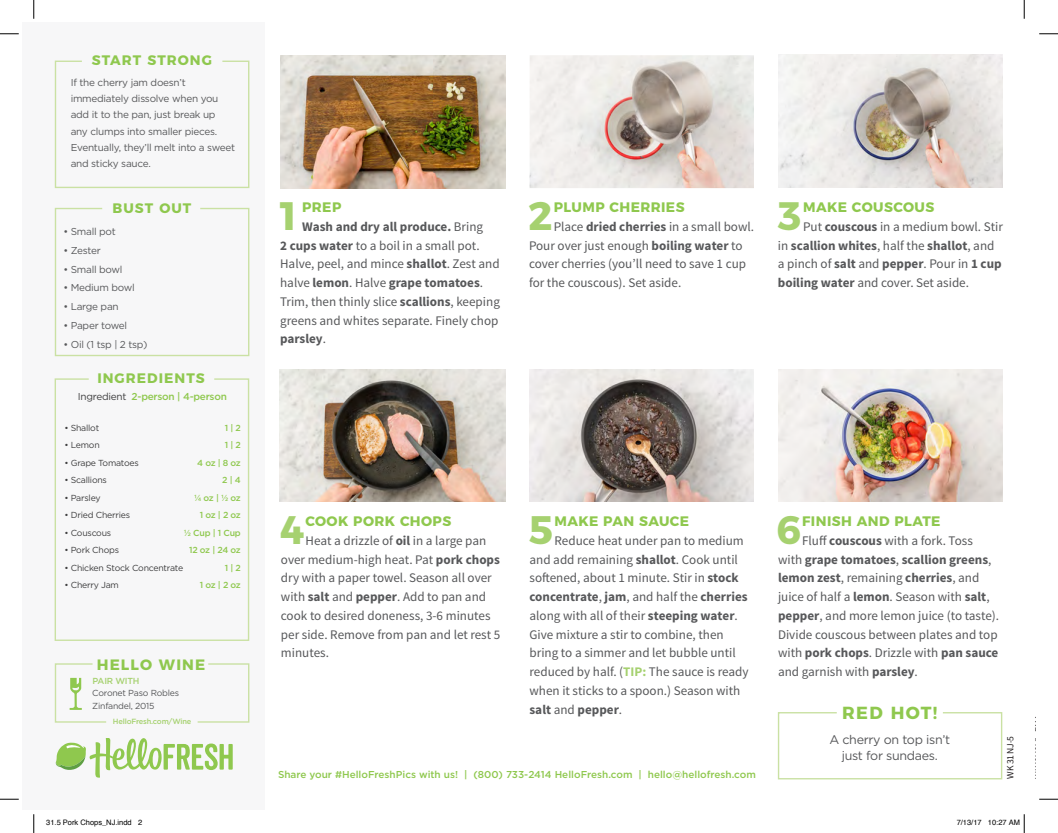
<style>
.page{position:relative;width:1058px;height:833px;background:#fff}
.page>*{position:absolute;margin:0;border:0;box-sizing:border-box;transform-origin:0 0}
.t1{font:700 39.62px "Montserrat";color:#a6d170}
.t2{font:700 17.5px "Montserrat";letter-spacing:.075em;color:#8fc84e}
.t3{font:700 15px "Montserrat";letter-spacing:.075em;color:#8fc84e}
.t4{font:700 13.75px "Montserrat";letter-spacing:.03em;color:#8fc84e}
.t5{font:700 13.75px "Montserrat";letter-spacing:.075em;color:#8fc84e}
.t6{font:13.12px/18.8px "Source Sans Pro";color:#57585a}
.t7{font:12.5px/16.8px "Gotham";letter-spacing:-.025em;color:#57585a;text-align:center}
.t8{font:10px/16.2px "Gotham";letter-spacing:-.025em;color:#57585a}
.t9{font:500 10px "Gotham";color:#8fc84e}
.t10{font:500 10px "Gotham";letter-spacing:-.025em;color:#8fc84e}
.t11{font:9.62px "Source Sans Pro";letter-spacing:-.025em;color:#231f20}
.t12{font:8.75px "Gotham";letter-spacing:-.025em;color:#3e3e3f}
.t13{font:500 8.75px/17.5px "Gotham";letter-spacing:-.045em;color:#8fc84e;text-align:right}
.t14{font:8.75px/12.5px "Gotham";letter-spacing:-.025em;color:#57585a}
.t15{font:500 8.75px "Gotham";letter-spacing:-.025em;color:#a6d170}
.t16{font:7.5px "Helvetica";color:#000}
.t17{font:500 7.5px "Gotham";letter-spacing:-.025em;color:#a6d170}
.s1{font-weight:400;color:#3e3e3f}
.s2{font-weight:700}
.s3{font-weight:700;color:#a6d170}
</style>
<div class="page">
<div style="left:23px;top:23px;width:242px;height:787px;background:#f7f7f8"></div>
<img style="left:281px;top:55px;width:224px;height:133px">
<img style="left:529px;top:55px;width:225px;height:133px">
<img style="left:529px;top:369px;width:224px;height:133px">
<img style="left:280px;top:369px;width:225px;height:133px">
<img style="left:778px;top:55px;width:224px;height:132px">
<img style="left:778px;top:369px;width:224px;height:133px">
<svg style="left:54px;top:207px;width:196px;height:150px"></svg>
<svg style="left:54px;top:378px;width:196px;height:263px"></svg>
<svg style="left:54px;top:60px;width:196px;height:128px"></svg>
<svg style="left:54px;top:663px;width:53px;height:60px"></svg>
<svg style="left:197px;top:663px;width:53px;height:60px"></svg>
<svg style="left:56px;top:738px;width:177px;height:39px"></svg>
<svg style="left:777px;top:712px;width:226px;height:68px"></svg>
<svg style="left:0;top:33px;width:19px;height:2px"></svg>
<svg style="left:1039px;top:33px;width:19px;height:2px"></svg>
<svg style="left:0;top:798px;width:19px;height:2px"></svg>
<svg style="left:1039px;top:798px;width:19px;height:2px"></svg>
<svg style="left:33px;top:0;width:2px;height:19px"></svg>
<svg style="left:33px;top:814px;width:2px;height:19px"></svg>
<svg style="left:1023px;top:0;width:2px;height:19px"></svg>
<svg style="left:1023px;top:814px;width:2px;height:19px"></svg>
<p class="t5" style="left:92px;top:49px;width:122px">START STRONG</p>
<p class="t8" style="left:71px;top:74px;width:166px">If the cherry jam doesn’t immediately dissolve when you add it to the pan, just break up any clumps into smaller pieces.<br>Eventually, they’ll melt into a sweet and sticky sauce.</p>
<p class="t4" style="left:112px;top:196px;width:80px">BUST OUT</p>
<p class="t8" style="left:63px;top:223px;width:54px">• Small pot</p>
<p class="t8" style="left:63px;top:242px;width:39px">• Zester</p>
<p class="t8" style="left:63px;top:261px;width:61px">• Small bowl</p>
<p class="t8" style="left:63px;top:279px;width:73px">• Medium bowl</p>
<p class="t8" style="left:63px;top:298px;width:57px">• Large pan</p>
<p class="t8" style="left:63px;top:317px;width:65px">• Paper towel</p>
<p class="t8" style="left:63px;top:336px;width:85px">• Oil (1 tsp | 2 tsp)</p>
<p class="t5" style="left:97px;top:366px;width:109px">INGREDIENTS</p>
<p class="t10" style="left:78px;top:390px;width:151px"><span class="s1">Ingredient</span> 2-person | 4-person</p>
<p class="t13" style="left:184px;top:419px;width:58px">1 | 2<br>1 | 2<br>4 oz | 8 oz<br>2 | 4<br>¼ oz | ½ oz<br>1 oz | 2 oz<br>½ Cup | 1 Cup<br>12 oz | 24 oz<br>1 | 2<br>1 oz | 2 oz</p>
<p class="t12" style="left:64px;top:422px;width:36px">• Shallot</p>
<p class="t12" style="left:64px;top:439px;width:37px">• Lemon</p>
<p class="t12" style="left:64px;top:457px;width:76px">• Grape Tomatoes</p>
<p class="t12" style="left:64px;top:474px;width:44px">• Scallions</p>
<p class="t12" style="left:64px;top:492px;width:38px">• Parsley</p>
<p class="t12" style="left:64px;top:509px;width:67px">• Dried Cherries</p>
<p class="t12" style="left:64px;top:527px;width:48px">• Couscous</p>
<p class="t12" style="left:64px;top:544px;width:56px">• Pork Chops</p>
<p class="t12" style="left:64px;top:562px;width:120px">• Chicken Stock Concentrate</p>
<p class="t12" style="left:64px;top:579px;width:56px">• Cherry Jam</p>
<p class="t3" style="left:97px;top:652px;width:110px">HELLO WINE</p>
<p class="t15" style="left:93px;top:675px;width:48px">PAIR WITH</p>
<p class="t17" style="left:113px;top:716px;width:80px">HelloFresh.com/Wine</p>
<p class="t14" style="left:92px;top:686px;width:88px">Coronet Paso Robles<br>Zinfandel, 2015</p>
<h1 class="t1" style="left:276px;top:183px;width:26px">1</h1>
<p class="t4" style="left:302px;top:196px;width:41px">PREP</p>
<p class="t6" style="left:280px;top:217px;width:221px;text-indent:22px"><span class="s2">Wash and dry all produce.</span> Bring<br><span class="s2">2 cups water</span> to a boil in a small pot.<br>Halve, peel, and mince <span class="s2">shallot</span>. Zest and halve <span class="s2">lemon</span>. Halve <span class="s2">grape tomatoes</span>.<br>Trim, then thinly slice <span class="s2">scallions</span>, keeping greens and whites separate. Finely chop <span class="s2">parsley</span>.</p>
<h1 class="t1" style="left:528px;top:183px;width:26px">2</h1>
<p class="t4" style="left:553px;top:196px;width:132px">PLUMP CHERRIES</p>
<p class="t6" style="left:529px;top:217px;width:226px;text-indent:25px">Place <span class="s2">dried cherries</span> in a small bowl.<br>Pour over just enough <span class="s2">boiling water</span> to cover cherries (you’ll need to save 1 cup for the couscous). Set aside.</p>
<h1 class="t1" style="left:777px;top:183px;width:24px">3</h1>
<p class="t4" style="left:803px;top:196px;width:133px">MAKE COUSCOUS</p>
<p class="t6" style="left:778px;top:217px;width:227px;text-indent:25px">Put <span class="s2">couscous</span> in a medium bowl. Stir in <span class="s2">scallion whites</span>, half the <span class="s2">shallot</span>, and a pinch of <span class="s2">salt</span> and <span class="s2">pepper</span>. Pour in <span class="s2">1 cup boiling water</span> and cover. Set aside.</p>
<h1 class="t1" style="left:280px;top:497px;width:26px">4</h1>
<p class="t4" style="left:305px;top:509px;width:147px">COOK PORK CHOPS</p>
<p class="t6" style="left:281px;top:531px;width:221px;text-indent:25px">Heat a drizzle of <span class="s2">oil</span> in a large pan over medium-high heat. Pat <span class="s2">pork chops </span>dry with a paper towel. Season all over with <span class="s2">salt</span> and <span class="s2">pepper</span>. Add to pan and cook to desired doneness, 3-6 minutes per side. Remove from pan and let rest 5 minutes.</p>
<h1 class="t1" style="left:529px;top:497px;width:26px">5</h1>
<p class="t4" style="left:554px;top:509px;width:136px">MAKE PAN SAUCE</p>
<p class="t6" style="left:529px;top:531px;width:221px;text-indent:25px">Reduce heat under pan to medium and add remaining <span class="s2">shallot</span>. Cook until softened, about 1 minute. Stir in <span class="s2">stock concentrate</span>, <span class="s2">jam</span>, and half the <span class="s2">cherries </span>along with all of their <span class="s2">steeping water</span>.<br>Give mixture a stir to combine, then bring to a simmer and let bubble until reduced by half. (<span class="s3">TIP:</span> The sauce is ready when it sticks to a spoon.) Season with <span class="s2">salt</span> and <span class="s2">pepper</span>.</p>
<p class="t9" style="left:278px;top:767px;width:479px">Share your #HelloFreshPics with us! | (800) 733-2414 HelloFresh.com | hello@hellofresh.com</p>
<h1 class="t1" style="left:776px;top:497px;width:26px">6</h1>
<p class="t4" style="left:802px;top:509px;width:140px">FINISH AND PLATE</p>
<p class="t6" style="left:778px;top:531px;width:223px;text-indent:24px">Fluff <span class="s2">couscous</span> with a fork. Toss with <span class="s2">grape tomatoes</span>, <span class="s2">scallion greens</span>, <span class="s2">lemon zest</span>, remaining <span class="s2">cherries</span>, and juice of half a <span class="s2">lemon</span>. Season with <span class="s2">salt</span>, <span class="s2">pepper</span>, and more lemon juice (to taste).<br>Divide couscous between plates and top with <span class="s2">pork chops</span>. Drizzle with <span class="s2">pan sauce </span>and garnish with <span class="s2">parsley</span>.</p>
<h2 class="t2" style="left:842px;top:698px;width:96px">RED HOT!</h2>
<p class="t7" style="left:829px;top:730px;width:122px">A cherry on top isn’t just for sundaes.</p>
<p class="t11" style="left:1004px;top:778px;width:44px;rotate:-90deg">WK 31 NJ-5</p>
<p class="t11" style="left:1032px;top:778px;width:64px;rotate:-90deg">WK XX XX-5_FAM</p>
<p class="t16" style="left:46px;top:817px;width:97px">31.5 Pork Chops_NJ.indd 2</p>
<p class="t16" style="left:956px;top:817px;width:65px">7/13/17 10:27 AM</p>
</div>
